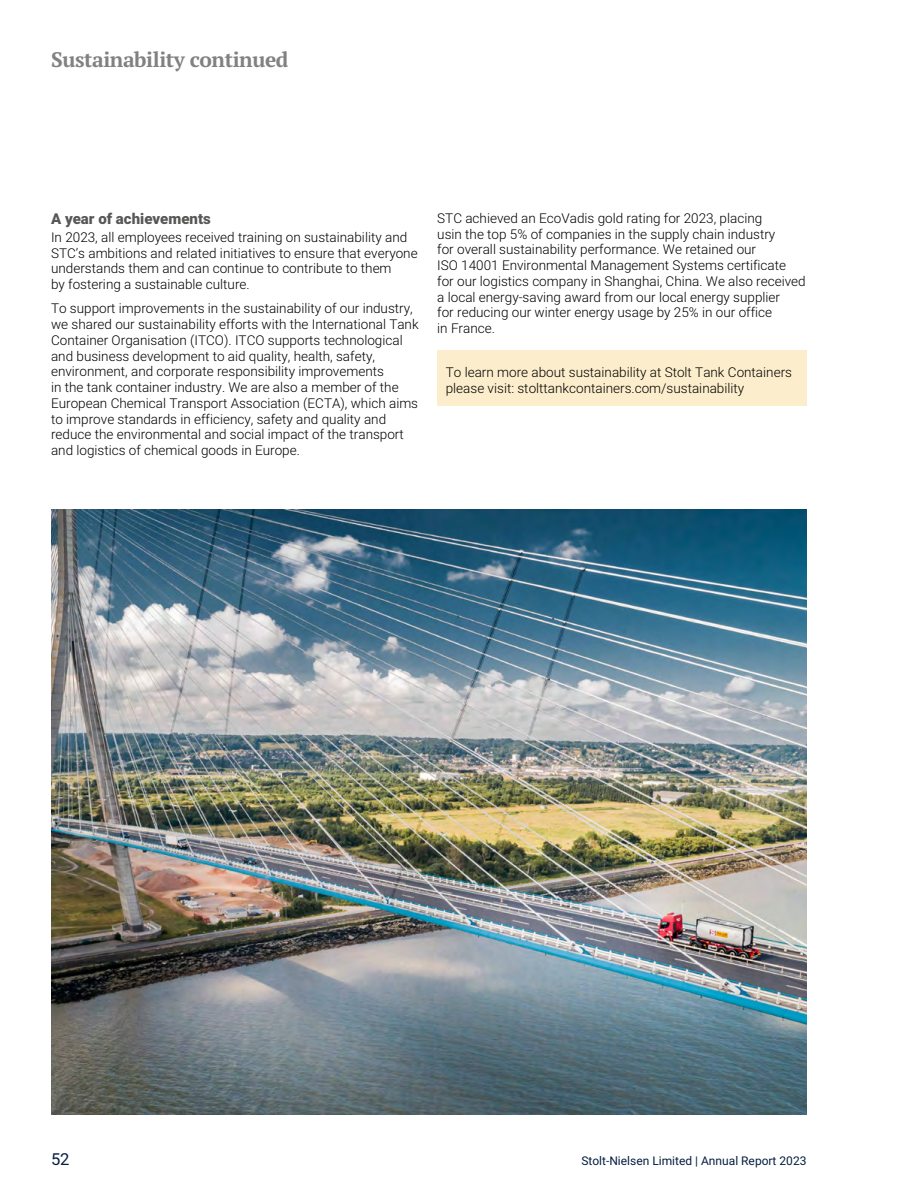
<style>
.page{position:relative;width:915px;height:1191px;background:#fff}
.page>*{position:absolute;margin:0;border:0;box-sizing:border-box;transform-origin:0 0}
.t1{font:700 21px "PT Serif";letter-spacing:-.02em;color:#818181}
.t2{font:16.5px "Roboto";color:#041e42}
.t3{font:900 15px "Roboto";color:#575756}
.t4{font:300 13.5px/15.8px "Roboto";color:#000}
.t5{font:12px "Roboto";color:#041e42}
</style>
<div class="page">
<div style="left:437px;top:350px;width:369px;height:56px;background:#fceecc"></div>
<img style="left:51px;top:509px;width:755px;height:605px">
<h1 class="t1" style="left:51px;top:46px;width:239px">Sustainability continued</h1>
<p class="t3" style="left:51px;top:208px;width:161px">A year of achievements</p>
<p class="t4" style="left:51px;top:229px;width:368px">In 2023, all employees received training on sustainability and STC’s ambitions and related initiatives to ensure that everyone understands them and can continue to contribute to them<br>by fostering a sustainable culture.</p>
<p class="t4" style="left:51px;top:300px;width:369px">To support improvements in the sustainability of our industry, we shared our sustainability efforts with the International Tank Container Organisation (ITCO). ITCO supports technological and business development to aid quality, health, safety, environment, and corporate responsibility improvements<br>in the tank container industry. We are also a member of the European Chemical Transport Association (ECTA), which aims to improve standards in efficiency, safety and quality and reduce the environmental and social impact of the transport and logistics of chemical goods in Europe.</p>
<p class="t4" style="left:437px;top:210px;width:370px">STC achieved an EcoVadis gold rating for 2023, placing<br>usin the top 5% of companies in the supply chain industry<br>for overall sustainability performance. We retained our<br>ISO 14001 Environmental Management Systems certificate for our logistics company in Shanghai, China. We also received a local energy-saving award from our local energy supplier<br>for reducing our winter energy usage by 25% in our office<br>in France.</p>
<p class="t4" style="left:445px;top:364px;width:347px">To learn more about sustainability at Stolt Tank Containers please visit: stolttankcontainers.com/sustainability</p>
<p class="t2" style="left:51px;top:1148px;width:20px">52</p>
<p class="t5" style="left:581px;top:1152px;width:227px">Stolt-Nielsen Limited | Annual Report 2023</p>
</div>
